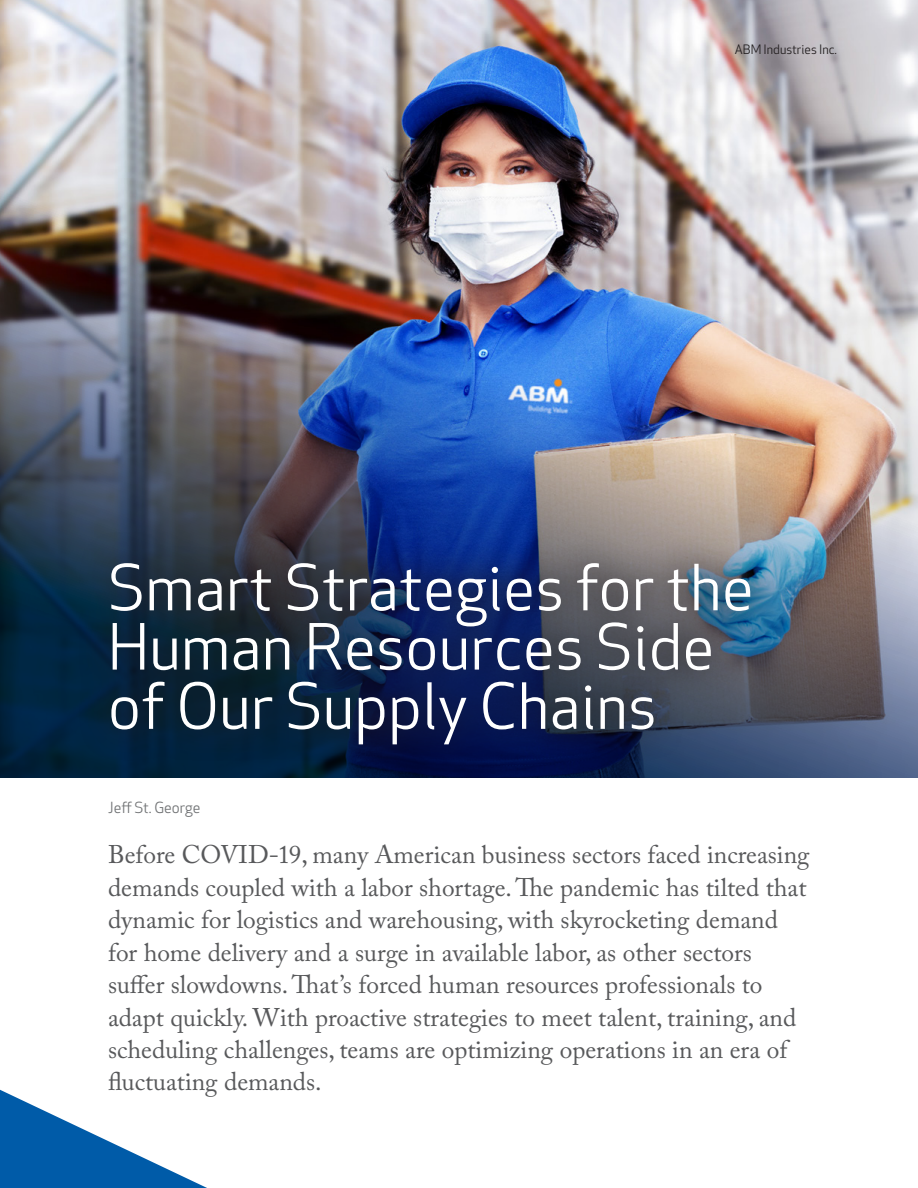
<style>
.page{position:relative;width:918px;height:1188px;background:#fff}
.page>*{position:absolute;margin:0;border:0;box-sizing:border-box;transform-origin:0 0}
.t1{font:62.1px/59.2px "Apex New";letter-spacing:.01em;color:#fff}
.Intro_Body{font:25.35px/32.4px "Adobe Caslon Pro";color:#58595b}
.Body_Copy{font:15px "Apex New";color:#717375}
.t2{font:12.75px "Apex New";color:#231f20}
</style>
<div class="page">
<svg style="left:0;top:1090px;width:207px;height:98px"></svg>
<img style="left:0;top:0;width:918px;height:778px">
<div style="left:77px;top:528px;width:707px;height:249px;background:#231f20;opacity:.98"></div>
<p class="t2" style="left:735px;top:41px;width:104px">ABM Industries Inc.</p>
<p class="t1" style="left:108px;top:558px;width:647px">Smart Strategies for the<br>Human Resources Side</p>
<p class="t1" style="left:108px;top:677px;width:550px">of Our Supply Chains</p>
<p class="Body_Copy" style="left:108px;top:798px;width:94px">Jeff St. George</p>
<p class="Intro_Body" style="left:108px;top:838px;width:703px">Before COVID-19, many American business sectors faced increasing demands coupled with a labor shortage. The pandemic has tilted that dynamic for logistics and warehousing, with skyrocketing demand for home delivery and a surge in available labor, as other sectors suffer slowdowns. That’s forced human resources professionals to adapt quickly. With proactive strategies to meet talent, training, and scheduling challenges, teams are optimizing operations in an era of fluctuating demands.</p>
</div>
